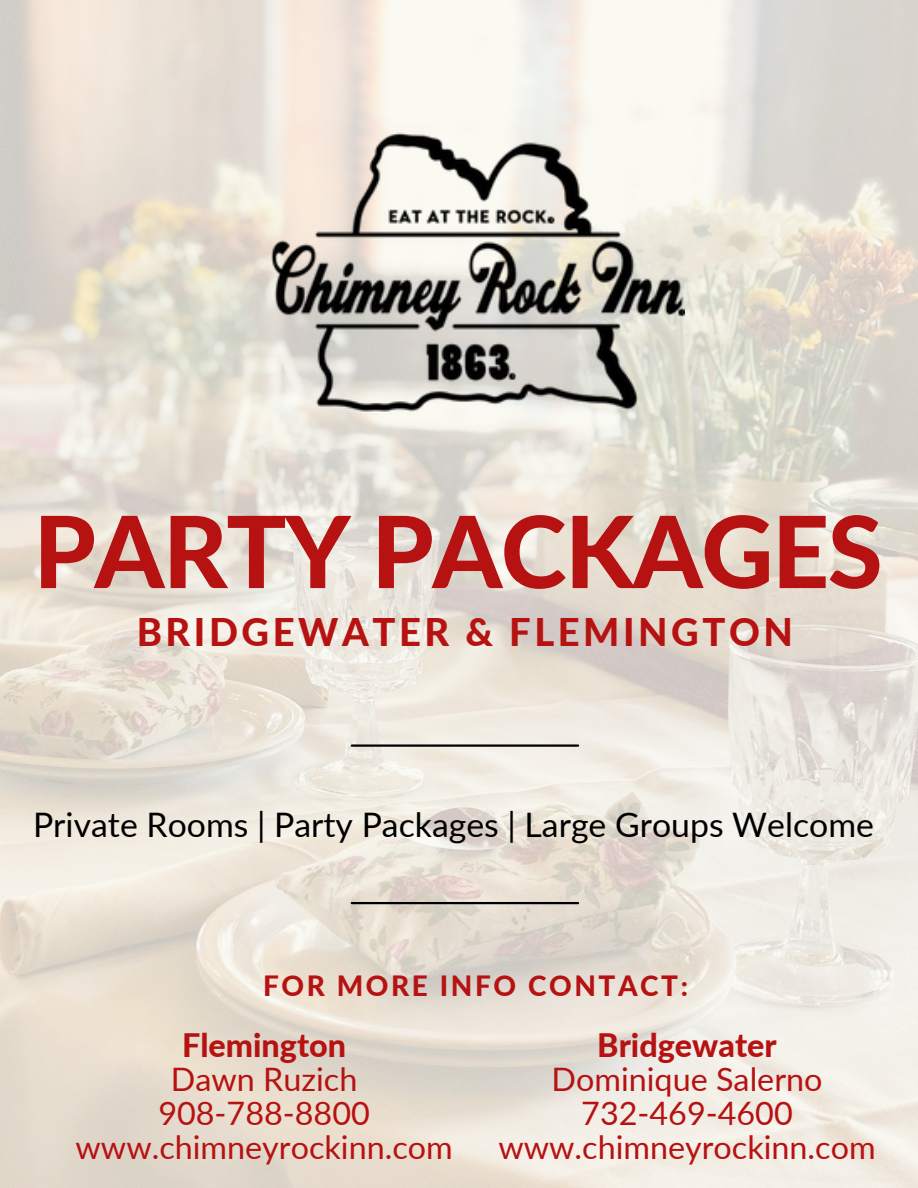
<style>
.page{position:relative;width:918px;height:1188px;background:#fff}
.page>*{position:absolute;margin:0;border:0;box-sizing:border-box;transform-origin:0 0}
.t1{font:800 99.6px "Lato";letter-spacing:-.015em;color:#b61212}
.t2{font:800 38.1px "Lato";letter-spacing:.095em;color:#b61212}
.t3{font:33.75px "Lato";color:#000}
.t4{font:32.4px/33.8px "Lato";color:#b61212;text-align:center}
.t5{font:800 27.9px "Lato";letter-spacing:.095em;color:#b61212}
.s1{font-weight:800}
</style>
<div class="page">
<img style="left:0;top:0;width:918px;height:1188px">
<hr style="left:352px;top:902px;width:226px;height:2px;background:#000">
<hr style="left:352px;top:744px;width:226px;height:3px;background:#000">
<img style="left:266px;top:127px;width:419px;height:288px">
<p class="t1" style="left:34px;top:490px;width:851px">PARTY PACKAGES</p>
<h1 class="t2" style="left:137px;top:608px;width:658px">BRIDGEWATER &amp; FLEMINGTON</h1>
<h2 class="t3" style="left:33px;top:804px;width:842px">Private Rooms | Party Packages | Large Groups Welcome</h2>
<p class="t5" style="left:263px;top:968px;width:426px">FOR MORE INFO CONTACT:</p>
<p class="t4" style="left:76px;top:1028px;width:379px"><span class="s1">Flemington<br></span>Dawn Ruzich<br>908-788-8800 www.chimneyrockinn.com</p>
<p class="t4" style="left:498px;top:1028px;width:379px"><span class="s1">Bridgewater<br></span>Dominique Salerno<br>732-469-4600 www.chimneyrockinn.com</p>
</div>
